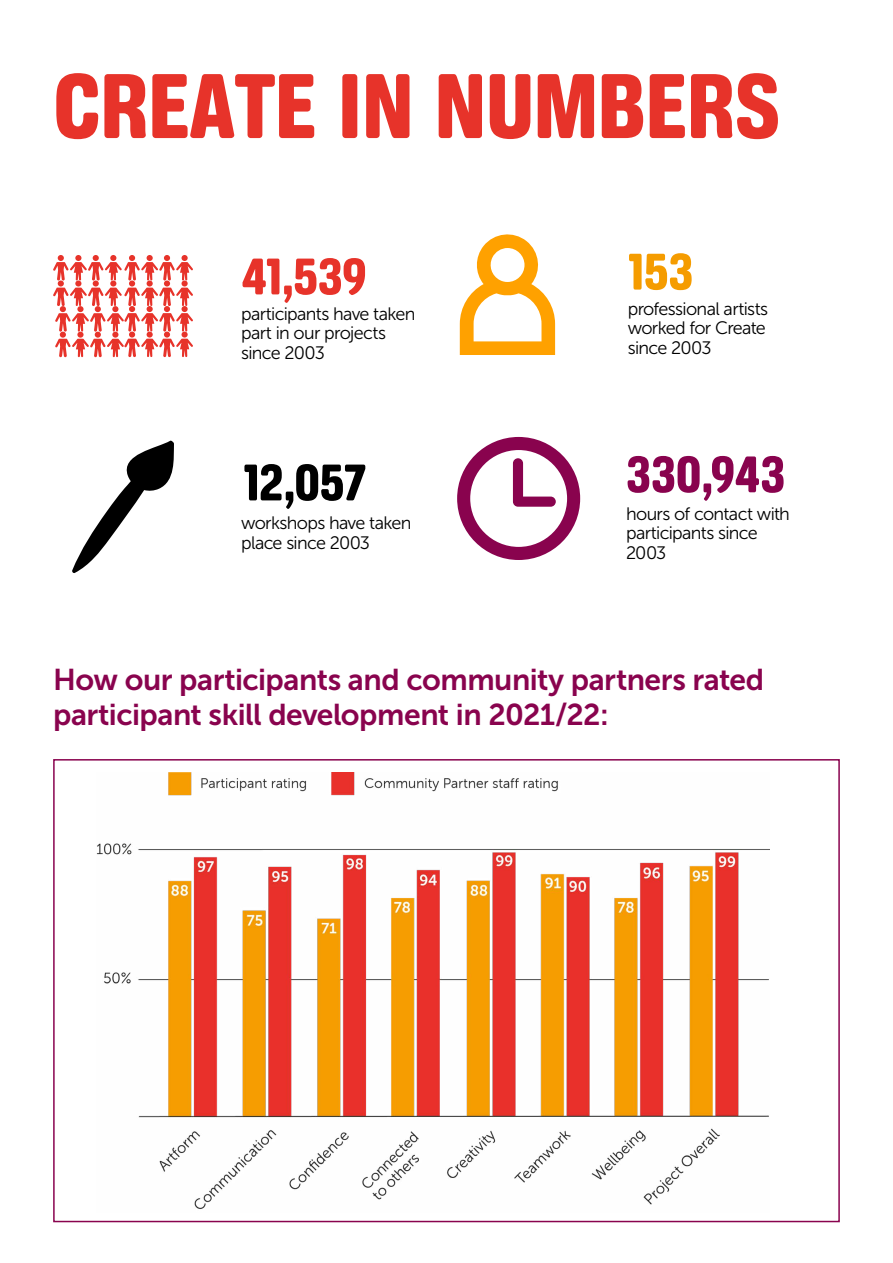
<style>
.page{position:relative;width:893px;height:1263px;background:#fff}
.page>*{position:absolute;margin:0;border:0;box-sizing:border-box;transform-origin:0 0}
.t1{font:111px "Ketchupa";letter-spacing:-.02em;color:#e7332a}
.t2{font:62.25px "Ketchupa";letter-spacing:-.01em;color:#89034e}
.t3{font:62.25px "Ketchupa";color:#e7332a}
.t4{font:62.25px "Ketchupa";color:#000}
.t5{font:62.25px "Ketchupa";color:#f59c00}
.t6{font:30px/34.5px "Museo Sans 700";letter-spacing:-.015em;color:#89034e}
.t7{font:18px/19.5px "Museo Sans 300";letter-spacing:-.035em;color:#000}
</style>
<div class="page">
<div style="left:53px;top:759px;width:787px;height:463px;border:2px solid #89034e"></div>
<img style="left:97px;top:773px;width:673px;height:436px">
<div style="left:58px;top:280px;width:6px;height:7px;background:#e7332a;border-radius:50%"></div>
<div style="left:75px;top:280px;width:6px;height:7px;background:#e7332a;border-radius:50%"></div>
<div style="left:93px;top:280px;width:6px;height:7px;background:#e7332a;border-radius:50%"></div>
<div style="left:110px;top:280px;width:6px;height:7px;background:#e7332a;border-radius:50%"></div>
<svg style="left:53px;top:255px;width:140px;height:25px"></svg>
<div style="left:129px;top:280px;width:6px;height:7px;background:#e7332a;border-radius:50%"></div>
<div style="left:147px;top:280px;width:6px;height:7px;background:#e7332a;border-radius:50%"></div>
<div style="left:164px;top:280px;width:6px;height:7px;background:#e7332a;border-radius:50%"></div>
<div style="left:182px;top:280px;width:6px;height:7px;background:#e7332a;border-radius:50%"></div>
<svg style="left:53px;top:288px;width:140px;height:69px"></svg>
<svg style="left:72px;top:440px;width:102px;height:133px"></svg>
<svg style="left:460px;top:234px;width:95px;height:121px"></svg>
<svg style="left:457px;top:437px;width:123px;height:123px"></svg>
<h1 class="t1" style="left:53px;top:52px;width:730px">CREATE IN NUMBERS</h1>
<h2 class="t3" style="left:241px;top:246px;width:127px">41,539</h2>
<p class="t7" style="left:241px;top:304px;width:176px">participants have taken part in our projects since 2003</p>
<h2 class="t4" style="left:241px;top:452px;width:128px">12,057</h2>
<p class="t7" style="left:241px;top:513px;width:172px">workshops have taken place since 2003</p>
<h2 class="t5" style="left:626px;top:241px;width:69px">153</h2>
<p class="t7" style="left:628px;top:299px;width:142px">professional artists worked for Create since 2003</p>
<h2 class="t2" style="left:626px;top:444px;width:161px">330,943</h2>
<p class="t7" style="left:626px;top:504px;width:165px">hours of contact with participants since<br>2003</p>
<h3 class="t6" style="left:53px;top:662px;width:712px">How our participants and community partners rated participant skill development in 2021/22:</h3>
</div>
